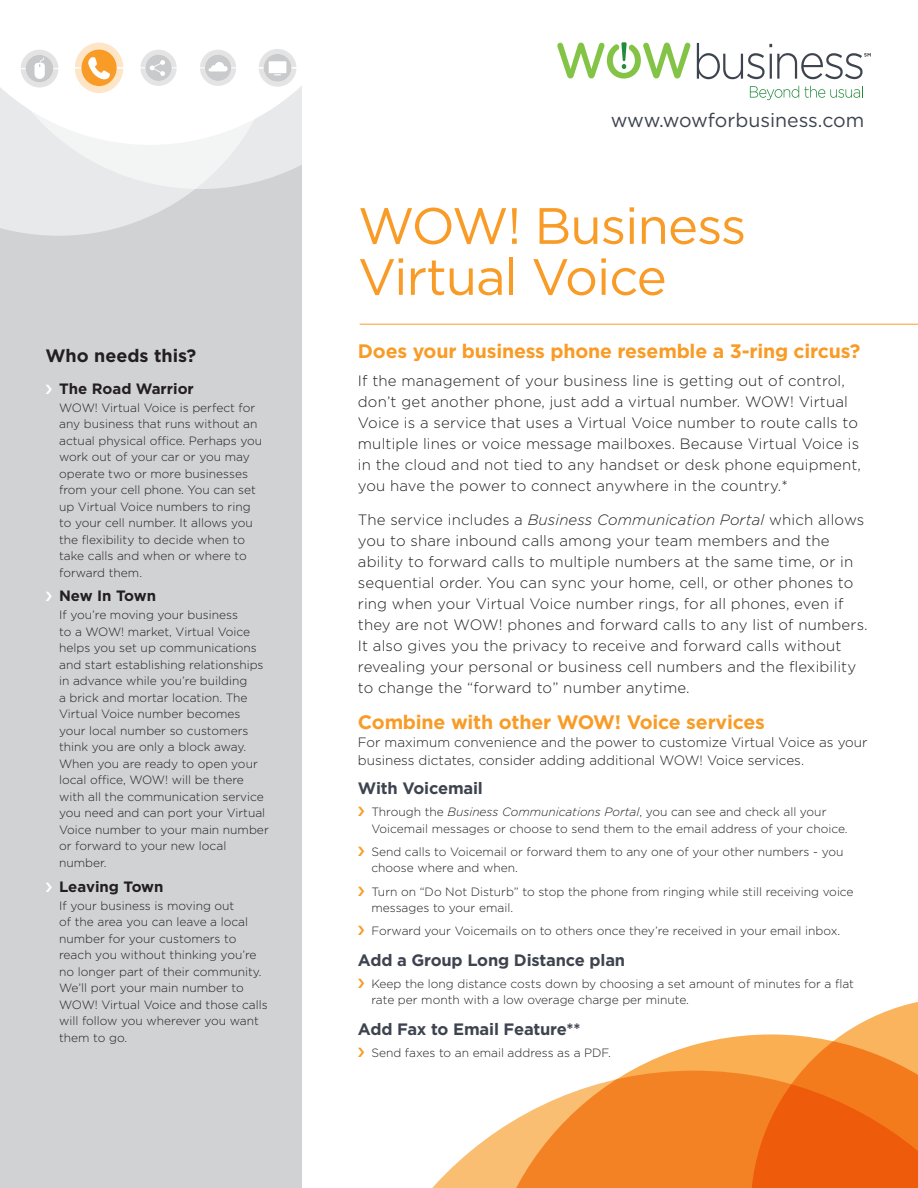
<style>
.page{position:relative;width:918px;height:1188px;background:#fff}
.page>*{position:absolute;margin:0;border:0;box-sizing:border-box;transform-origin:0 0}
.t1{font:51px/51px "Gotham";letter-spacing:-.02em;color:#f89c27}
.t2{font:700 19.5px "Gotham";letter-spacing:-.01em;color:#f89c27}
.t3{font:19.5px "Gotham";color:#3e444f}
.t4{font:700 18px "Gotham";color:#231f20}
.t5{font:700 16.5px "Gotham";letter-spacing:-.01em;color:#3e444f}
.t6{font:300 15px/21px "Gotham";letter-spacing:.01em;color:#231f20}
.t7{font:700 15px "Gotham";color:#231f20}
.t8{font:300 13.5px/18px "Gotham";color:#231f20}
.t9{font:300 12px/16.5px "Gotham";color:#231f20}
.s1{font-style:italic}
</style>
<div class="page">
<svg style="left:432px;top:1141px;width:51px;height:47px;fill:#fabe73"></svg>
<svg style="left:483px;top:1035px;width:268px;height:153px;fill:#f38224"></svg>
<svg style="left:751px;top:1002px;width:167px;height:186px;background:#f38a3f"></svg>
<div style="left:0;top:0;width:301px;height:1188px;background:#d1d2d4"></div>
<svg style="left:557px;top:42px;width:133px;height:37px"></svg>
<svg style="left:750px;top:86px;width:113px;height:14px"></svg>
<svg style="left:697px;top:43px;width:174px;height:36px"></svg>
<svg style="left:0;top:189px;width:195px;height:47px;fill:#e8e9ea"></svg>
<svg style="left:0;top:0;width:302px;height:189px;background:#f7f7f7"></svg>
<svg style="left:21px;top:50px;width:37px;height:38px"></svg>
<svg style="left:200px;top:50px;width:36px;height:36px"></svg>
<svg style="left:140px;top:50px;width:37px;height:36px"></svg>
<svg style="left:259px;top:49px;width:37px;height:38px"></svg>
<svg style="left:75px;top:43px;width:48px;height:50px;background:#fcd3a0"></svg>
<hr style="left:360px;top:324px;width:558px;height:1px;background:#f89c27">
<h3 class="t4" style="left:46px;top:344px;width:152px">Who needs this?</h3>
<p class="t7" style="left:59px;top:378px;width:136px">The Road Warrior</p>
<p class="t9" style="left:59px;top:399px;width:205px">WOW! Virtual Voice is perfect for any business that runs without an actual physical office. Perhaps you work out of your car or you may operate two or more businesses from your cell phone. You can set up Virtual Voice numbers to ring to your cell number. It allows you the flexibility to decide when to take calls and when or where to forward them.</p>
<p class="t7" style="left:59px;top:586px;width:98px">New In Town</p>
<p class="t9" style="left:59px;top:607px;width:211px">If you’re moving your business<br>to a WOW! market, Virtual Voice helps you set up communications and start establishing relationships in advance while you’re building<br>a brick and mortar location. The<br>Virtual Voice number becomes your local number so customers think you are only a block away.<br>When you are ready to open your local office, WOW! will be there with all the communication service you need and can port your Virtual<br>Voice number to your main number or forward to your new local number.</p>
<p class="t7" style="left:59px;top:876px;width:106px">Leaving Town</p>
<p class="t9" style="left:59px;top:897px;width:210px">If your business is moving out<br>of the area you can leave a local number for your customers to reach you without thinking you’re no longer part of their community.<br>We’ll port your main number to<br>WOW! Virtual Voice and those calls will follow you wherever you want them to go.</p>
<h2 class="t3" style="left:611px;top:107px;width:255px">www.wowforbusiness.com</h2>
<h1 class="t1" style="left:358px;top:199px;width:390px">WOW! Business<br>Virtual Voice</h1>
<h2 class="t2" style="left:358px;top:338px;width:504px">Does your business phone resemble a 3-ring circus?</h2>
<p class="t6" style="left:358px;top:370px;width:505px">If the management of your business line is getting out of control, don’t get another phone, just add a virtual number. WOW! Virtual Voice is a service that uses a Virtual Voice number to route calls to multiple lines or voice message mailboxes. Because Virtual Voice is in the cloud and not tied to any handset or desk phone equipment, you have the power to connect anywhere in the country.*</p>
<p class="t6" style="left:358px;top:509px;width:511px">The service includes a <span class="s1">Business Communication Portal</span> which allows you to share inbound calls among your team members and the ability to forward calls to multiple numbers at the same time, or in sequential order. You can sync your home, cell, or other phones to ring when your Virtual Voice number rings, for all phones, even if they are not WOW! phones and forward calls to any list of numbers.<br>It also gives you the privacy to receive and forward calls without revealing your personal or business cell numbers and the flexibility to change the “forward to” number anytime.</p>
<h2 class="t2" style="left:358px;top:709px;width:409px">Combine with other WOW! Voice services</h2>
<p class="t8" style="left:358px;top:733px;width:511px">For maximum convenience and the power to customize Virtual Voice as your business dictates, consider adding additional WOW! Voice services.</p>
<h3 class="t5" style="left:358px;top:778px;width:127px">With Voicemail</h3>
<p class="t9" style="left:371px;top:803px;width:478px">Through the <span class="s1">Business Communications Portal</span>, you can see and check all your<br>Voicemail messages or choose to send them to the email address of your choice.</p>
<p class="t9" style="left:371px;top:843px;width:473px">Send calls to Voicemail or forward them to any one of your other numbers - you choose where and when.</p>
<p class="t9" style="left:371px;top:883px;width:484px">Turn on “Do Not Disturb” to stop the phone from ringing while still receiving voice messages to your email.</p>
<p class="t9" style="left:371px;top:923px;width:470px">Forward your Voicemails on to others once they’re received in your email inbox.</p>
<h3 class="t5" style="left:358px;top:949px;width:269px">Add a Group Long Distance plan</h3>
<p class="t9" style="left:371px;top:975px;width:484px">Keep the long distance costs down by choosing a set amount of minutes for a flat rate per month with a low overage charge per minute.</p>
<h3 class="t5" style="left:358px;top:1018px;width:224px">Add Fax to Email Feature**</h3>
<p class="t9" style="left:371px;top:1044px;width:241px">Send faxes to an email address as a PDF.</p>
</div>
